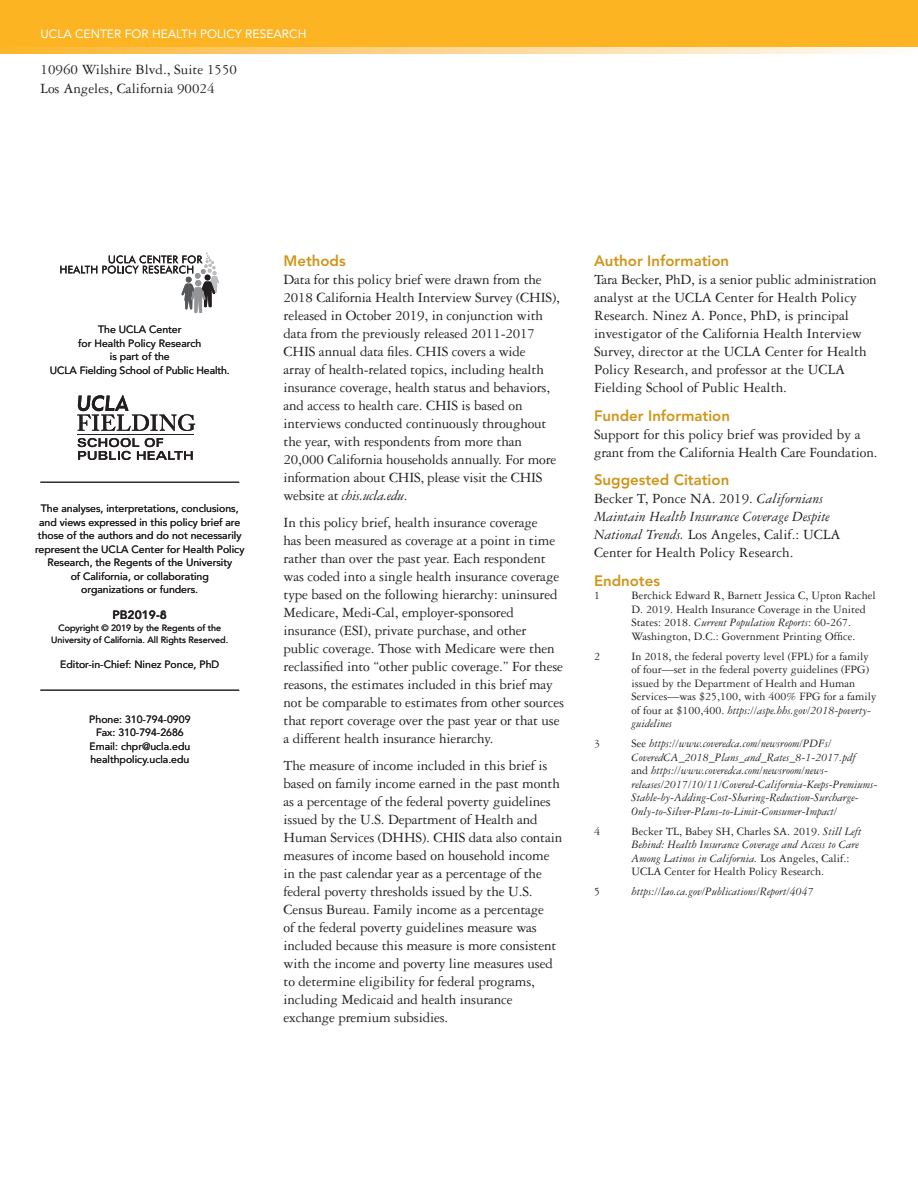
<style>
.page{position:relative;width:918px;height:1188px;background:#fff}
.page>*{position:absolute;margin:0;border:0;box-sizing:border-box;transform-origin:0 0}
.Back_Matter_Text{font:15px/18px "Garamond Three";letter-spacing:-.01em;color:#231f20}
.Back_Matter_Heads{font:15px/18px "Garamond Three";color:#231f20}
.Back_Matter_Heads-2{font:800 15px "Avenir";color:#cf9519}
.End_Notes{font:12px/13.5px "Garamond Three";color:#231f20}
.End_Notes-2{font:italic 12px/13.5px "Garamond Three";color:#231f20}
.t1{font:12px "Avenir";color:#fff}
.t2{font:800 12px "Avenir";color:#231f20}
.t3{font:10.5px/13.5px "Avenir";color:#231f20;text-align:center}
.t4{font:9px "Avenir";color:#231f20}
.s1{font-style:italic}
.s2{font-style:normal}
</style>
<div class="page">
<div style="left:0;top:0;width:918px;height:50px;background:#fcb423"></div>
<svg style="left:0;top:47px;width:918px;height:7px;background:#fdd793"></svg>
<svg style="left:60px;top:253px;width:159px;height:60px"></svg>
<hr style="left:40px;top:482px;width:199px;height:1px;background:#231f20">
<hr style="left:40px;top:690px;width:199px;height:1px;background:#231f20">
<svg style="left:78px;top:438px;width:115px;height:22px"></svg>
<hr style="left:78px;top:434px;width:116px;height:1px;background:#231f20">
<svg style="left:77px;top:395px;width:118px;height:36px"></svg>
<p class="t1" style="left:40px;top:27px;width:267px">UCLA CENTER FOR HEALTH POLICY RESEARCH</p>
<p class="Back_Matter_Text" style="left:40px;top:60px;width:198px">10960 Wilshire Blvd., Suite 1550</p>
<p class="Back_Matter_Text" style="left:40px;top:80px;width:176px">Los Angeles, California 90024</p>
<p class="t3" style="left:98px;top:323px;width:85px">The UCLA Center</p>
<p class="t3" style="left:78px;top:336px;width:124px">for Health Policy Research</p>
<p class="t3" style="left:110px;top:350px;width:61px">is part of the</p>
<p class="t3" style="left:50px;top:363px;width:181px">UCLA Fielding School of Public Health.</p>
<p class="t3" style="left:35px;top:502px;width:211px">The analyses, interpretations, conclusions, and views expressed in this policy brief are those of the authors and do not necessarily represent the UCLA Center for Health Policy Research, the Regents of the University<br>of California, or collaborating</p>
<p class="t3" style="left:81px;top:583px;width:118px">organizations or funders.</p>
<p class="t2" style="left:113px;top:607px;width:56px">PB2019-6</p>
<p class="t4" style="left:58px;top:622px;width:164px">Copyright © 2019 by the Regents of the</p>
<p class="t4" style="left:51px;top:634px;width:178px">University of California. All Rights Reserved.</p>
<p class="t3" style="left:60px;top:658px;width:161px">Editor-in-Chief: Ninez Ponce, PhD</p>
<p class="t2" style="left:160px;top:607px;width:9px">8</p>
<p class="t3" style="left:89px;top:712px;width:103px">Phone: 310-794-0909</p>
<p class="t3" style="left:96px;top:726px;width:89px">Fax: 310-794-2686</p>
<p class="t3" style="left:90px;top:739px;width:102px">Email: chpr@ucla.edu</p>
<p class="t3" style="left:90px;top:753px;width:101px">healthpolicy.ucla.edu</p>
<p class="Back_Matter_Heads-2" style="left:284px;top:252px;width:64px">Methods</p>
<p class="Back_Matter_Text" style="left:284px;top:271px;width:278px">Data for this policy brief were drawn from the 2018 California Health Interview Survey (CHIS), released in October 2019, in conjunction with data from the previously released 2011-2017<br>CHIS annual data files. CHIS covers a wide<br>array of health-related topics, including health insurance coverage, health status and behaviors, and access to health care. CHIS is based on interviews conducted continuously throughout the year, with respondents from more than 20,000 California households annually. For more information about CHIS, please visit the CHIS website at <span class="s1">chis.ucla.edu</span>.</p>
<p class="Back_Matter_Text" style="left:284px;top:514px;width:282px">In this policy brief, health insurance coverage<br>has been measured as coverage at a point in time rather than over the past year. Each respondent was coded into a single health insurance coverage type based on the following hierarchy: uninsured Medicare, Medi-Cal, employer-sponsored insurance (ESI), private purchase, and other public coverage. Those with Medicare were then reclassified into “other public coverage.” For these reasons, the estimates included in this brief may not be comparable to estimates from other sources that report coverage over the past year or that use a different health insurance hierarchy.</p>
<p class="Back_Matter_Text" style="left:284px;top:757px;width:280px">The measure of income included in this brief is based on family income earned in the past month as a percentage of the federal poverty guidelines issued by the U.S. Department of Health and Human Services (DHHS). CHIS data also contain measures of income based on household income in the past calendar year as a percentage of the federal poverty thresholds issued by the U.S.<br>Census Bureau. Family income as a percentage<br>of the federal poverty guidelines measure was included because this measure is more consistent with the income and poverty line measures used to determine eligibility for federal programs, including Medicaid and health insurance exchange premium subsidies.</p>
<p class="Back_Matter_Heads-2" style="left:594px;top:252px;width:137px">Author Information</p>
<p class="Back_Matter_Heads" style="left:594px;top:271px;width:284px">Tara Becker, PhD, is a senior public administration analyst at the UCLA Center for Health Policy Research. Ninez A. Ponce, PhD, is principal investigator of the California Health Interview Survey, director at the UCLA Center for Health Policy Research, and professor at the UCLA Fielding School of Public Health.</p>
<p class="Back_Matter_Heads-2" style="left:594px;top:407px;width:138px">Funder Information</p>
<p class="Back_Matter_Heads" style="left:594px;top:425px;width:285px">Support for this policy brief was provided by a grant from the California Health Care Foundation.</p>
<p class="Back_Matter_Heads-2" style="left:594px;top:471px;width:137px">Suggested Citation</p>
<p class="Back_Matter_Text" style="left:594px;top:490px;width:248px">Becker T, Ponce NA. 2019. <span class="s1">Californians Maintain Health Insurance Coverage Despite National Trends.</span> Los Angeles, Calif.: UCLA Center for Health Policy Research.</p>
<p class="Back_Matter_Heads-2" style="left:594px;top:572px;width:68px">Endnotes</p>
<p class="End_Notes" style="left:594px;top:589px;width:7px">1</p>
<p class="End_Notes" style="left:632px;top:589px;width:246px">Berchick Edward R, Barnett Jessica C, Upton Rachel D. 2019. Health Insurance Coverage in the United States: 2018. <span class="s1">Current Population Reports</span>: 60-267.<br>Washington, D.C.: Government Printing Office.</p>
<p class="End_Notes" style="left:594px;top:649px;width:7px">2</p>
<p class="End_Notes" style="left:632px;top:649px;width:246px">In 2018, the federal poverty level (FPL) for a family of four—set in the federal poverty guidelines (FPG) issued by the Department of Health and Human Services—was $25,100, with 400% FPG for a family of four at $100,400. <span class="s1">https://aspe.hhs.gov/2018-poverty&shy;guidelines</span></p>
<p class="End_Notes" style="left:594px;top:737px;width:7px">3</p>
<p class="End_Notes-2" style="left:632px;top:737px;width:247px"><span class="s2">See</span> https://www.coveredca.com/newsroom/PDFs/ CoveredCA_2018_Plans_and_Rates_8-1-2017.pdf<br><span class="s2">and</span> https://www.coveredca.com/newsroom/news&shy;releases/2017/10/11/Covered-California-Keeps-Premiums-Stable-by-Adding-Cost-Sharing-Reduction-Surcharge-Only-to-Silver-Plans-to-Limit-Consumer-Impact/</p>
<p class="End_Notes" style="left:594px;top:824px;width:7px">4</p>
<p class="End_Notes" style="left:632px;top:824px;width:232px">Becker TL, Babey SH, Charles SA. 2019. <span class="s1">Still Left Behind: Health Insurance Coverage and Access to Care Among Latinos in California.</span> Los Angeles, Calif.:<br>UCLA Center for Health Policy Research.</p>
<p class="End_Notes" style="left:594px;top:885px;width:7px">5</p>
<p class="End_Notes-2" style="left:632px;top:885px;width:184px">https://lao.ca.gov/Publications/Report/4047</p>
</div>
